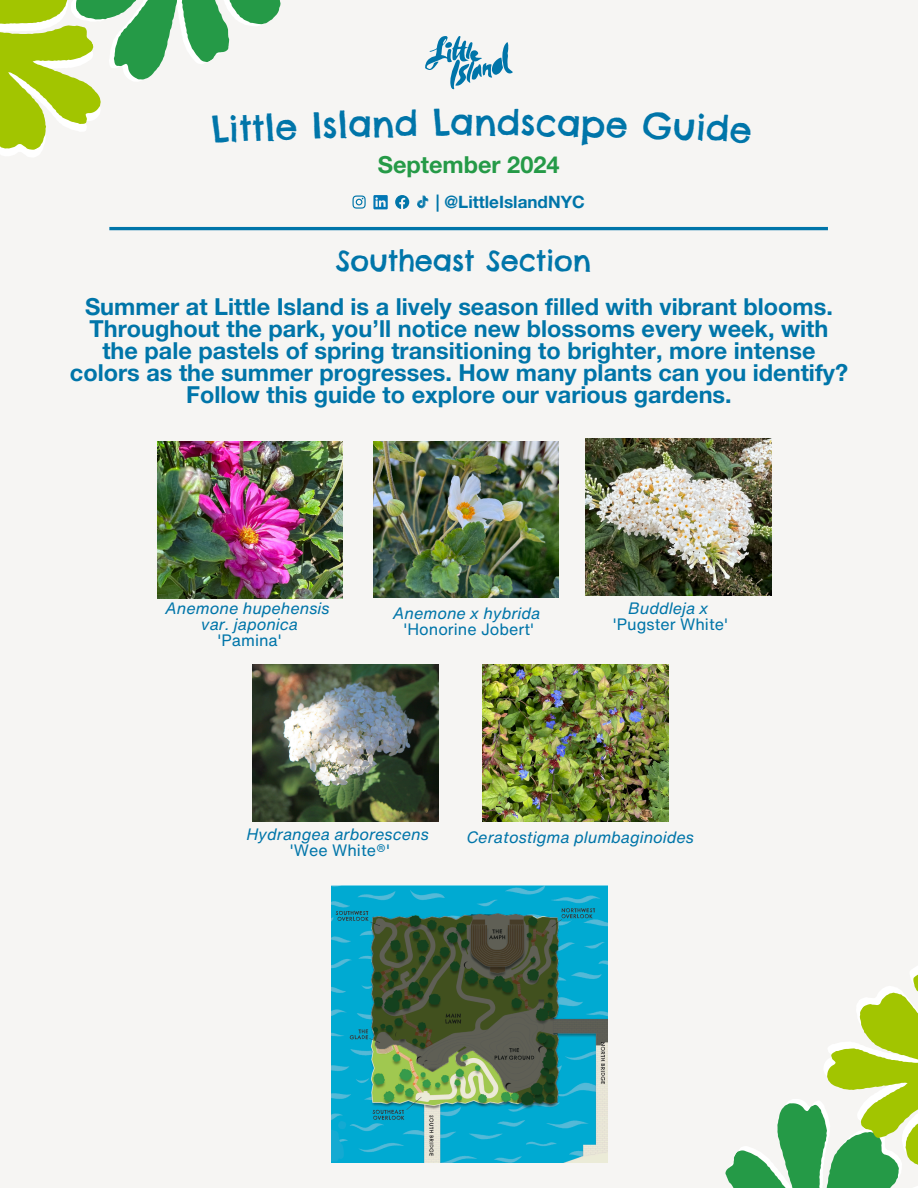
<style>
.page{position:relative;width:918px;height:1188px;background:#f6f5f3}
.page>*{position:absolute;margin:0;border:0;box-sizing:border-box;transform-origin:0 0}
.t1{font:35.25px "Chelsea Market";color:#0075a9}
.t2{font:28.65px "Chelsea Market";letter-spacing:-.005em;color:#0075a9}
.t3{font:700 23.55px/22px "Helvetica Neue LT Std";color:#0075a9;text-align:center}
.t4{font:700 23.55px "Helvetica Neue LT Std";color:#259a47}
.t5{font:700 17.1px "Helvetica Neue LT Std";color:#0075a9}
.t6{font:italic 16.05px "Helvetica Now Text";color:#0075a9}
.t7{font:16.05px "Helvetica Now Text";color:#0075a9}
</style>
<div class="page">
<svg style="left:0;top:0;width:281px;height:157px"></svg>
<svg style="left:725px;top:966px;width:193px;height:222px"></svg>
<img style="left:157px;top:442px;width:186px;height:156px">
<img style="left:373px;top:442px;width:186px;height:156px">
<img style="left:586px;top:439px;width:185px;height:156px">
<img style="left:483px;top:665px;width:186px;height:156px">
<img style="left:253px;top:665px;width:186px;height:156px">
<hr style="left:109px;top:227px;width:719px;height:3px;background:#0075a9">
<svg style="left:395px;top:195px;width:14px;height:14px"></svg>
<svg style="left:353px;top:195px;width:13px;height:14px"></svg>
<svg style="left:373px;top:195px;width:15px;height:14px"></svg>
<svg style="left:417px;top:196px;width:11px;height:12px"></svg>
<svg style="left:425px;top:36px;width:88px;height:53px"></svg>
<img style="left:331px;top:886px;width:277px;height:277px">
<p class="t1" style="left:211px;top:107px;width:55px;rotate:-3deg">Litt</p>
<p class="t1" style="left:264px;top:105px;width:84px;rotate:-2deg">le Isl</p>
<p class="t1" style="left:433px;top:100px;width:89px">Land</p>
<h1 class="t1" style="left:521px;top:100px;width:86px;rotate:1deg">scap</h1>
<p class="t4" style="left:378px;top:156px;width:183px">September 2024</p>
<p class="t5" style="left:436px;top:195px;width:150px">| @LittleIslandNYC</p>
<p class="t2" style="left:336px;top:243px;width:257px">Southeast Section</p>
<p class="t3" style="left:70px;top:299px;width:780px">Summer at Little Island is a lively season filled with vibrant blooms.<br>Throughout the park, you’ll notice new blossoms every week, with the pale pastels of spring transitioning to brighter, more intense colors as the summer progresses. How many plants can you identify?<br>Follow this guide to explore our various gardens.</p>
<p class="t6" style="left:165px;top:596px;width:166px">Anemone hupehensis</p>
<p class="t6" style="left:201px;top:612px;width:98px">var. japonica</p>
<p class="t7" style="left:218px;top:628px;width:66px">'Pamina'</p>
<h1 class="t6" style="left:393px;top:601px;width:149px">Anemone x hybrida</h1>
<h3 class="t7" style="left:404px;top:617px;width:132px">'Honorine Jobert'</h3>
<p class="t6" style="left:628px;top:596px;width:82px">Buddleja x</p>
<p class="t7" style="left:613px;top:612px;width:116px">'Pugster White'</p>
<h3 class="t6" style="left:247px;top:822px;width:184px">Hydrangea arborescens</h3>
<h4 class="t6" style="left:466px;top:825px;width:229px">Ceratostigma plumbaginoides</h4>
<p class="t7" style="left:290px;top:838px;width:102px">'Wee White®'</p>
</div>
